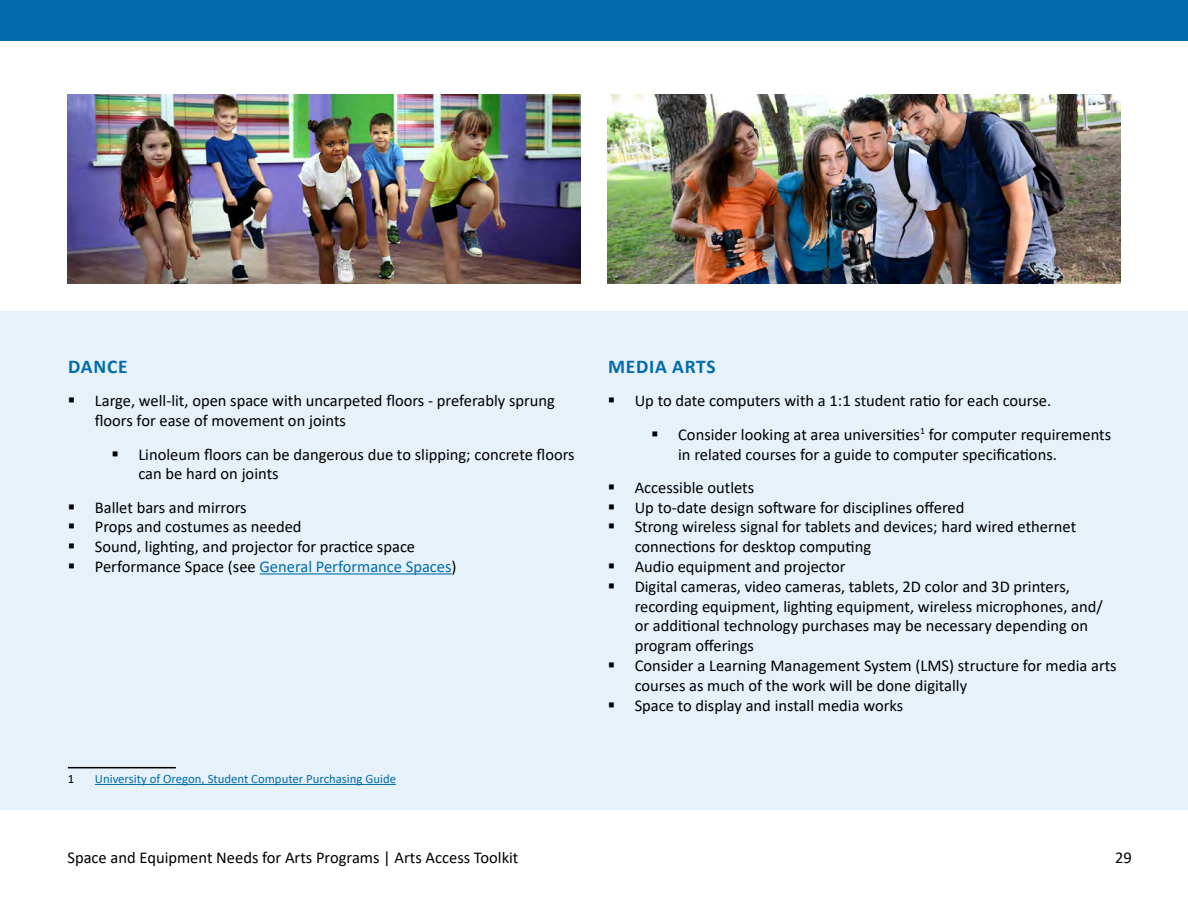
<style>
.page{position:relative;width:1188px;height:918px;background:#fff}
.page>*{position:absolute;margin:0;border:0;box-sizing:border-box;transform-origin:0 0}
.Heading_3{font:700 19.5px "Calibri";letter-spacing:.04em;color:#006cad}
.t1{font:16.5px/19.8px "Calibri";color:#000}
.t2{font:16.5px "Calibri";color:#006cad}
.Footnotes{font:12.75px "Calibri";color:#006cad}
.Footnotes-2{font:12.75px "Calibri";color:#000}
.s1{color:#000}
</style>
<div class="page">
<div style="left:0;top:311px;width:1188px;height:499px;background:#e7f1fa"></div>
<div style="left:0;top:0;width:1188px;height:40px;background:#006cad"></div>
<hr style="left:260px;top:573px;width:192px;height:1px;background:#006cad">
<hr style="left:68px;top:767px;width:108px;height:1px;background:#000">
<hr style="left:95px;top:784px;width:301px;height:1px;background:#006cad">
<img style="left:608px;top:94px;width:512px;height:190px">
<img style="left:68px;top:94px;width:512px;height:190px">
<p class="Heading_3" style="left:68px;top:353px;width:61px">DANCE</p>
<p class="t1" style="left:95px;top:391px;width:462px">Large, well-lit, open space with uncarpeted floors - preferably sprung floors for ease of movement on joints</p>
<p class="t1" style="left:138px;top:444px;width:438px">Linoleum floors can be dangerous due to slipping; concrete floors can be hard on joints</p>
<p class="t1" style="left:95px;top:497px;width:153px">Ballet bars and mirrors</p>
<p class="t1" style="left:95px;top:517px;width:208px">Props and costumes as needed</p>
<p class="t1" style="left:95px;top:536px;width:322px">Sound, lighting, and projector for practice space</p>
<p class="t2" style="left:95px;top:555px;width:363px"><span class="s1">Performance Space (see</span> General Performance Spaces<span class="s1">)</span></p>
<p class="Footnotes-2" style="left:68px;top:770px;width:8px">1</p>
<p class="Footnotes" style="left:95px;top:770px;width:303px">University of Oregon, Student Computer Purchasing Guide</p>
<p class="Heading_3" style="left:608px;top:353px;width:109px">MEDIA ARTS</p>
<p class="t1" style="left:635px;top:391px;width:418px">Up to date computers with a 1:1 student ratio for each course.</p>
<p class="t1" style="left:678px;top:424px;width:434px">Consider looking at area universities<sup>1</sup> for computer requirements in related courses for a guide to computer specifications.</p>
<p class="t1" style="left:635px;top:477px;width:121px">Accessible outlets</p>
<p class="t1" style="left:635px;top:497px;width:331px">Up to-date design software for disciplines offered</p>
<p class="t1" style="left:635px;top:517px;width:443px">Strong wireless signal for tablets and devices; hard wired ethernet connections for desktop computing</p>
<p class="t1" style="left:635px;top:556px;width:213px">Audio equipment and projector</p>
<p class="t1" style="left:635px;top:576px;width:470px">Digital cameras, video cameras, tablets, 2D color and 3D printers, recording equipment, lighting equipment, wireless microphones, and/ or additional technology purchases may be necessary depending on program offerings</p>
<p class="t1" style="left:635px;top:655px;width:484px">Consider a Learning Management System (LMS) structure for media arts courses as much of the work will be done digitally</p>
<p class="t1" style="left:635px;top:695px;width:270px">Space to display and install media works</p>
<p class="t1" style="left:68px;top:848px;width:453px">Space and Equipment Needs for Arts Programs | Arts Access Toolkit</p>
<p class="t1" style="left:1115px;top:848px;width:18px">29</p>
</div>
